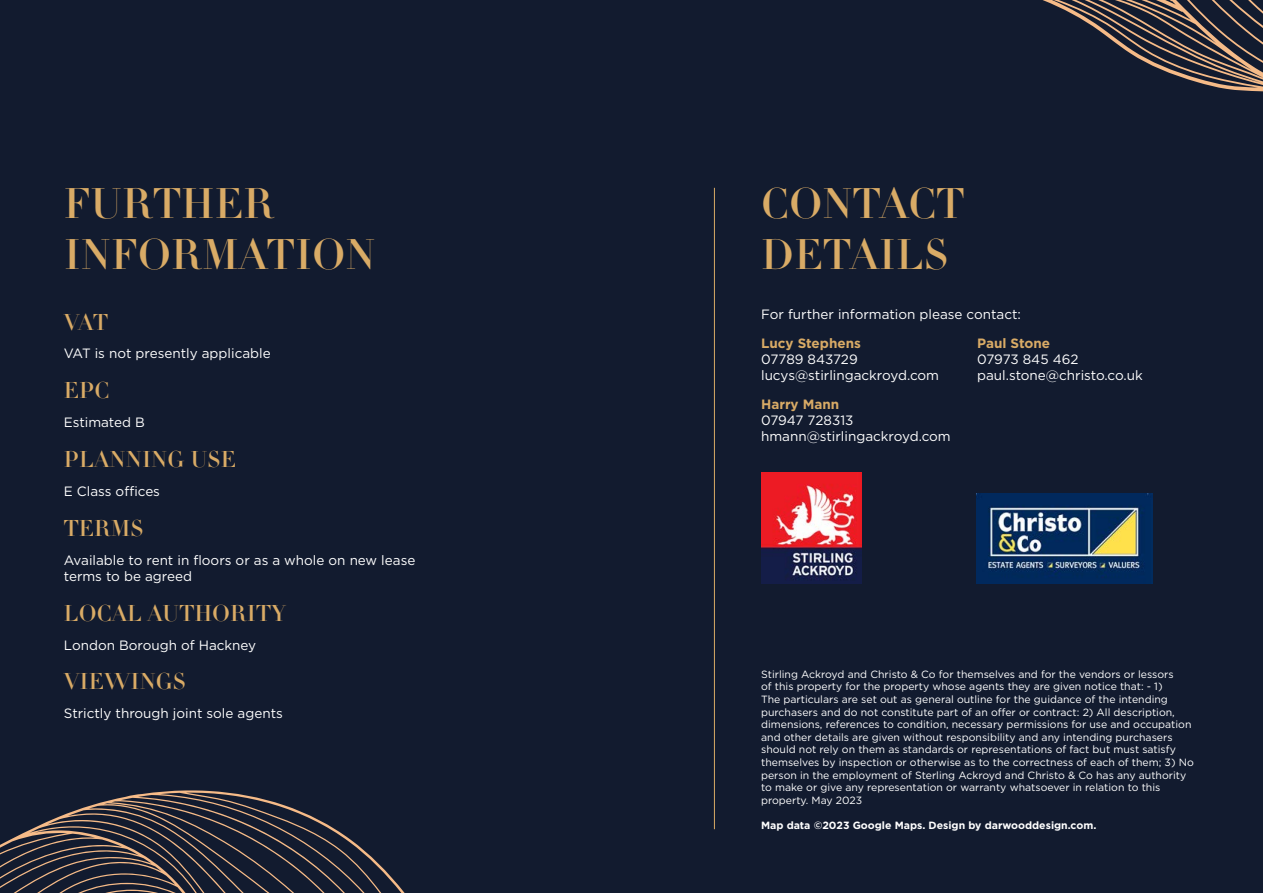
<style>
.page{position:relative;width:1263px;height:893px;background:#121b2f}
.page>*{position:absolute;margin:0;border:0;box-sizing:border-box;transform-origin:0 0}
.t1{font:42px/50.4px "Didot LT Pro Headline";color:#d9ab66}
.t2{font:22.5px "Didot LT Pro Headline";color:#d9ab66}
.t3{font:13.5px/16.2px "Gotham";color:#fff}
.t4{font:700 13.5px "Gotham";color:#d9ab66}
.t5{font:10.5px/12.6px "Gotham";color:#fff}
.t6{font:700 10.5px "Gotham";color:#fff}
</style>
<div class="page">
<img style="left:761px;top:472px;width:101px;height:111px">
<hr style="left:714px;top:188px;width:1px;height:641px;background:#d9ab66">
<svg style="left:0;top:790px;width:269px;height:103px"></svg>
<svg style="left:1043px;top:0;width:220px;height:91px"></svg>
<img style="left:977px;top:493px;width:175px;height:90px">
<h1 class="t1" style="left:64px;top:179px;width:314px">FURTHER<br>INFORMATION</h1>
<h2 class="t2" style="left:64px;top:308px;width:46px">VAT</h2>
<p class="t3" style="left:64px;top:345px;width:208px">VAT is not presently applicable</p>
<h2 class="t2" style="left:64px;top:376px;width:47px">EPC</h2>
<p class="t3" style="left:64px;top:414px;width:83px">Estimated B</p>
<h2 class="t2" style="left:64px;top:445px;width:174px">PLANNING USE</h2>
<p class="t3" style="left:64px;top:483px;width:98px">E Class offices</p>
<h2 class="t2" style="left:64px;top:514px;width:82px">TERMS</h2>
<p class="t3" style="left:64px;top:551px;width:353px">Available to rent in floors or as a whole on new lease terms to be agreed</p>
<h2 class="t2" style="left:64px;top:599px;width:224px">LOCAL AUTHORITY</h2>
<p class="t3" style="left:64px;top:636px;width:194px">London Borough of Hackney</p>
<h2 class="t2" style="left:64px;top:668px;width:124px">VIEWINGS</h2>
<p class="t3" style="left:64px;top:705px;width:221px">Strictly through joint sole agents</p>
<h1 class="t1" style="left:761px;top:179px;width:205px">CONTACT<br>DETAILS</h1>
<p class="t3" style="left:761px;top:306px;width:261px">For further information please contact:</p>
<p class="t4" style="left:761px;top:334px;width:101px">Lucy Stephens</p>
<p class="t4" style="left:977px;top:334px;width:75px">Paul Stone</p>
<p class="t3" style="left:761px;top:351px;width:98px">07789 843729</p>
<p class="t3" style="left:977px;top:351px;width:103px">07973 845 462</p>
<p class="t3" style="left:761px;top:367px;width:179px">lucys@stirlingackroyd.com</p>
<p class="t3" style="left:977px;top:367px;width:167px">paul.stone@christo.co.uk</p>
<p class="t4" style="left:761px;top:395px;width:80px">Harry Mann</p>
<p class="t3" style="left:761px;top:412px;width:191px">07947 728313 hmann@stirlingackroyd.com</p>
<p class="t5" style="left:761px;top:668px;width:434px">Stirling Ackroyd and Christo &amp; Co for themselves and for the vendors or lessors<br>of this property for the property whose agents they are given notice that: - 1)<br>The particulars are set out as general outline for the guidance of the intending purchasers and do not constitute part of an offer or contract: 2) All description, dimensions, references to condition, necessary permissions for use and occupation and other details are given without responsibility and any intending purchasers should not rely on them as standards or representations of fact but must satisfy themselves by inspection or otherwise as to the correctness of each of them; 3) No person in the employment of Sterling Ackroyd and Christo &amp; Co has any authority to make or give any representation or warranty whatsoever in relation to this property. May 2023</p>
<p class="t6" style="left:761px;top:818px;width:337px">Map data ©2023 Google Maps. Design by darwooddesign.com.</p>
</div>
